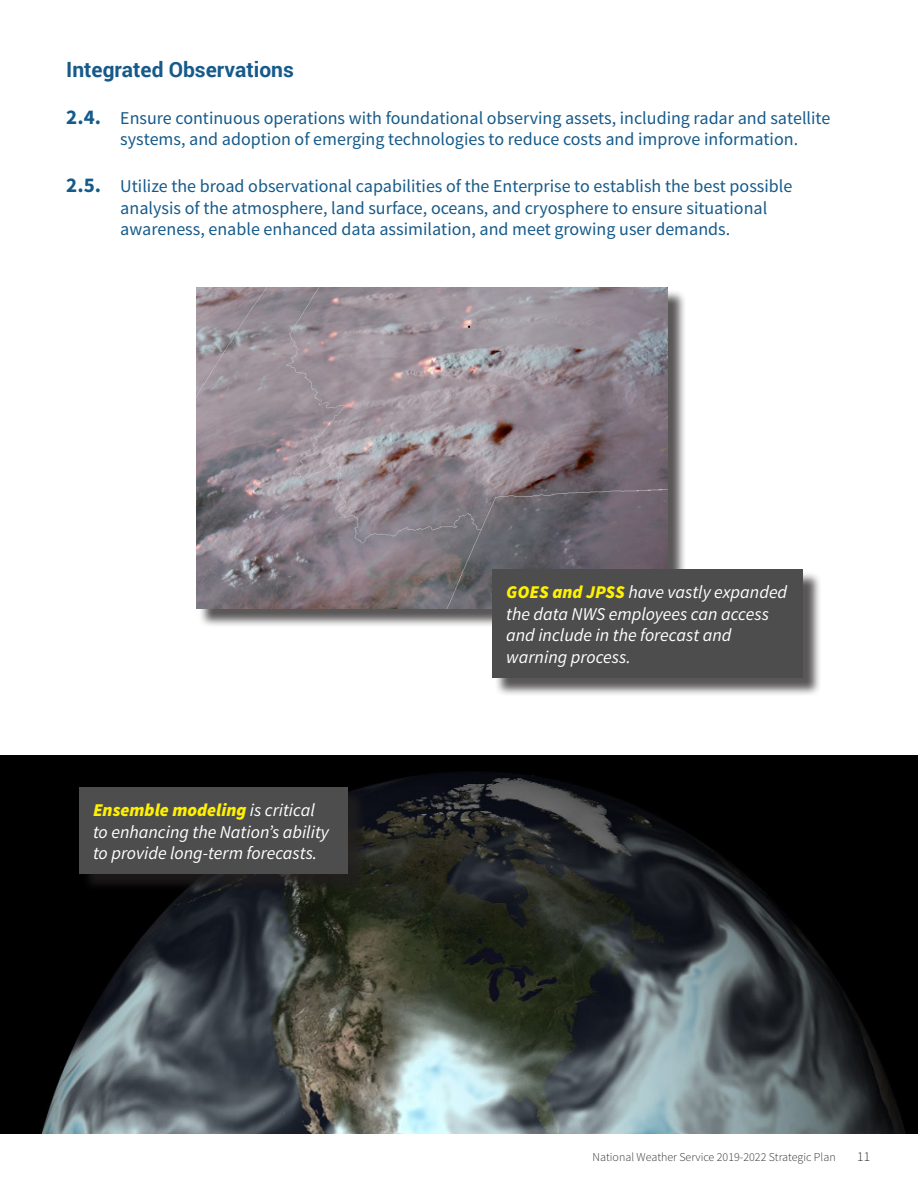
<style>
.page{position:relative;width:918px;height:1188px;background:#fff}
.page>*{position:absolute;margin:0;border:0;box-sizing:border-box;transform-origin:0 0}
.t1{font:700 21px "Roboto";color:#155a8a}
.t2{font:18px/21.6px "Source Sans Pro";color:#155a8a}
.t3{font:italic 18px/21.6px "Source Sans Pro";color:#fff}
.table_first_row{font:300 13.5px "Source Sans Pro";color:#262727}
.table_first_row-2{font:300 12px "Source Sans Pro";color:#353434}
.s1{font-weight:700;font-size:21px}
.s2{font-weight:900;color:#fff101}
</style>
<div class="page">
<img style="left:0;top:756px;width:918px;height:378px">
<div style="left:81px;top:789px;width:285px;height:103px;background:#231f20;opacity:.75"></div>
<div style="left:79px;top:787px;width:269px;height:87px;background:#4d4d4d"></div>
<div style="left:198px;top:290px;width:489px;height:337px;background:#231f20;opacity:.75"></div>
<img style="left:196px;top:288px;width:472px;height:321px">
<div style="left:495px;top:572px;width:326px;height:125px;background:#231f20;opacity:.75"></div>
<div style="left:492px;top:569px;width:311px;height:109px;background:#4d4d4d"></div>
<p class="t1" style="left:66px;top:54px;width:229px">Integrated Observations</p>
<p class="t2" style="left:120px;top:107px;width:712px;text-indent:-54px"><span class="s1">2.4.</span> Ensure continuous operations with foundational observing assets, including radar and satellite systems, and adoption of emerging technologies to reduce costs and improve information.</p>
<p class="t2" style="left:66px;top:175px;width:728px"><span class="s1">2.5.</span> Utilize the broad observational capabilities of the Enterprise to establish the best possible</p>
<p class="t2" style="left:120px;top:197px;width:649px">analysis of the atmosphere, land surface, oceans, and cryosphere to ensure situational</p>
<p class="t2" style="left:120px;top:219px;width:611px">awareness, enable enhanced data assimilation, and meet growing user demands.</p>
<p class="t3" style="left:93px;top:799px;width:237px"><span class="s2">Ensemble modeling</span> is critical to enhancing the Nation’s ability to provide long-term forecasts.</p>
<p class="t3" style="left:506px;top:582px;width:283px"><span class="s2">GOES and JPSS</span> have vastly expanded the data NWS employees can access and include in the forecast and warning process.</p>
<p class="table_first_row-2" style="left:593px;top:1150px;width:245px">National Weather Service 2019-2022 Strategic Plan</p>
<p class="table_first_row" style="left:857px;top:1148px;width:14px">11</p>
</div>
